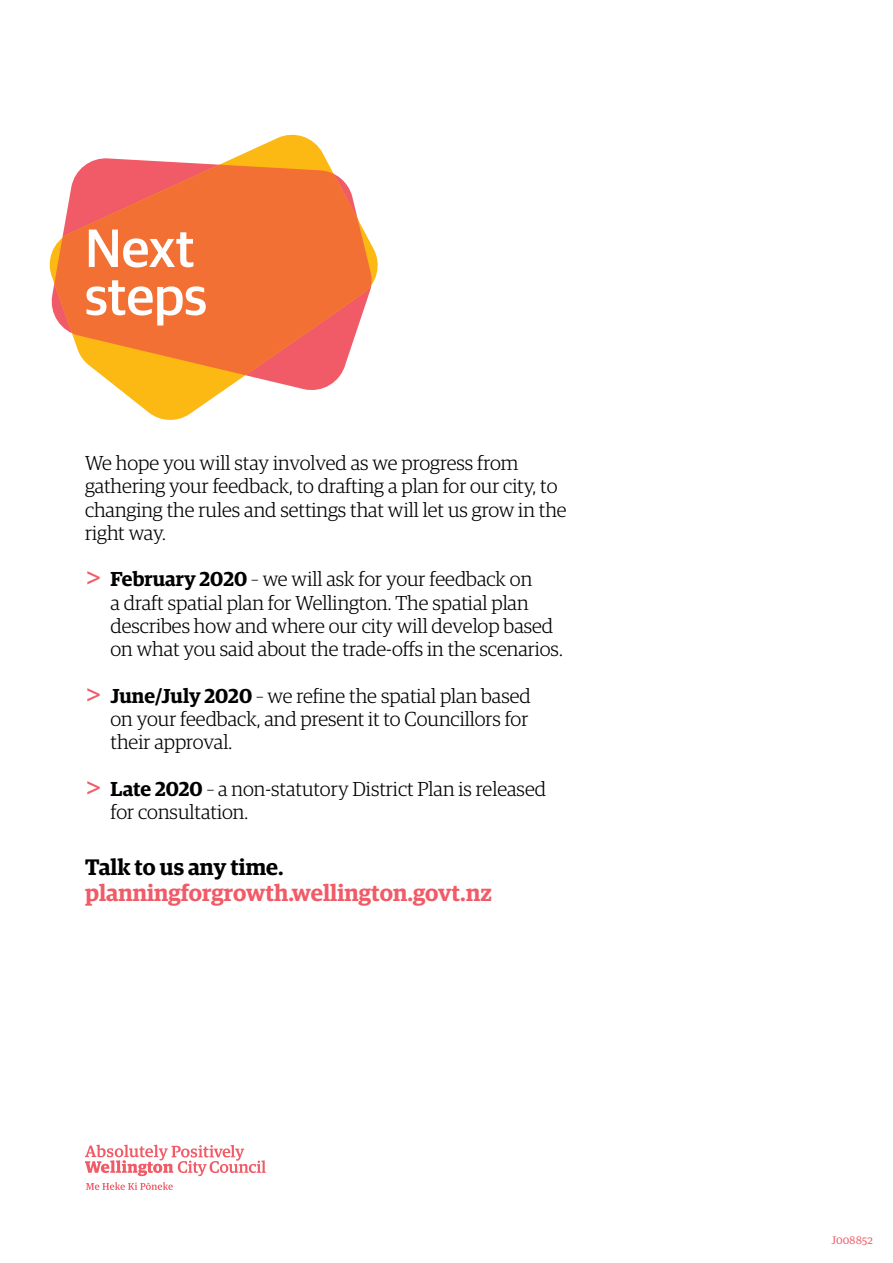
<style>
.page{position:relative;width:893px;height:1263px;background:#fff}
.page>*{position:absolute;margin:0;border:0;box-sizing:border-box;transform-origin:0 0}
.Heading_-_sans{font:500 54px/48px "Guardian Sans";color:#fff}
.Intro_1{font:600 23.25px "Guardian Egyp";color:#f15b67}
.Intro_1-2{font:600 22.5px "Guardian Egyp";color:#000}
.Intro_1-3{font:300 20.25px/23.2px "Guardian Egyp";color:#000}
.t1{font:10.5px "Guardian Text Egyp";color:#f15b67}
.s1{font-weight:400;font-size:33px;color:#f15b67}
.s2{font-weight:600}
</style>
<div class="page">
<svg style="left:86px;top:1182px;width:87px;height:8px"></svg>
<svg style="left:85px;top:1145px;width:181px;height:31px"></svg>
<svg style="left:124px;top:134px;width:254px;height:286px"></svg>
<svg style="left:49px;top:157px;width:323px;height:236px;background:#f58857"></svg>
<p class="Heading_-_sans" style="left:85px;top:220px;width:124px">Next steps</p>
<p class="Intro_1-3" style="left:85px;top:450px;width:483px">We hope you will stay involved as we progress from gathering your feedback, to drafting a plan for our city, to changing the rules and settings that will let us grow in the right way.</p>
<p class="Intro_1-3" style="left:111px;top:567px;width:454px;text-indent:-26px"><span class="s1">&gt;</span> <span class="s2">February 2020</span> – we will ask for your feedback on<br>a draft spatial plan for Wellington. The spatial plan describes how and where our city will develop based on what you said about the trade-offs in the scenarios.</p>
<p class="Intro_1-3" style="left:111px;top:683px;width:422px;text-indent:-26px"><span class="s1">&gt;</span> <span class="s2">June/July 2020</span> – we refine the spatial plan based on your feedback, and present it to Councillors for their approval.</p>
<p class="Intro_1-3" style="left:111px;top:776px;width:437px;text-indent:-26px"><span class="s1">&gt;</span> <span class="s2">Late 2020</span> – a non-statutory District Plan is released for consultation.</p>
<p class="Intro_1-2" style="left:85px;top:850px;width:200px">Talk to us any time.</p>
<p class="Intro_1" style="left:85px;top:876px;width:408px">planningforgrowth.wellington.govt.nz</p>
<p class="t1" style="left:831px;top:1231px;width:43px">J008852</p>
</div>
